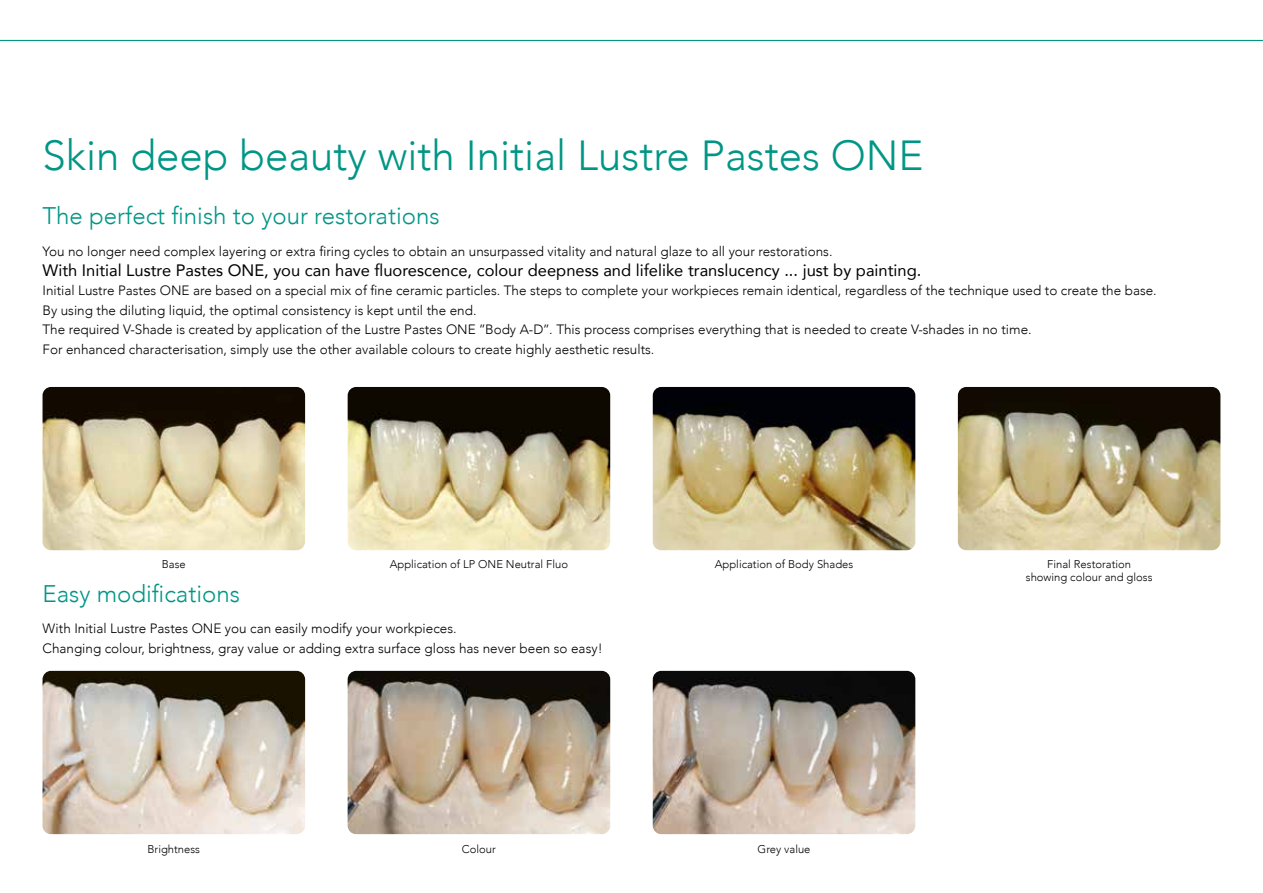
<style>
.page{position:relative;width:1263px;height:893px;background:#fff}
.page>*{position:absolute;margin:0;border:0;box-sizing:border-box;transform-origin:0 0}
.t1{font:300 42px "Avenir";color:#009686}
.t2{font:300 24px "Avenir";color:#009686}
.t3{font:16.5px "Avenir";color:#000}
.t4{font:300 13.5px/19.5px "Avenir";color:#000}
.t5{font:300 11.25px/13.5px "Avenir";color:#000;text-align:center}
</style>
<div class="page">
<img style="left:43px;top:387px;width:262px;height:163px">
<img style="left:348px;top:387px;width:262px;height:163px">
<img style="left:958px;top:387px;width:262px;height:163px">
<img style="left:653px;top:387px;width:262px;height:163px">
<img style="left:348px;top:671px;width:262px;height:163px">
<img style="left:653px;top:671px;width:262px;height:163px">
<img style="left:43px;top:671px;width:262px;height:163px">
<svg style="left:0;top:39px;width:1263px;height:2px;background:#73c6b9"></svg>
<h1 class="t1" style="left:43px;top:130px;width:882px">Skin deep beauty with Initial Lustre Pastes ONE</h1>
<h2 class="t2" style="left:43px;top:201px;width:399px">The perfect finish to your restorations</h2>
<p class="t4" style="left:43px;top:241px;width:791px">You no longer need complex layering or extra firing cycles to obtain an unsurpassed vitality and natural glaze to all your restorations.</p>
<p class="t3" style="left:43px;top:257px;width:880px">With Initial Lustre Pastes ONE, you can have fluorescence, colour deepness and lifelike translucency ... just by painting.</p>
<p class="t4" style="left:43px;top:281px;width:1116px">Initial Lustre Pastes ONE are based on a special mix of fine ceramic particles. The steps to complete your workpieces remain identical, regardless of the technique used to create the base.<br>By using the diluting liquid, the optimal consistency is kept until the end.<br>The required V-Shade is created by application of the Lustre Pastes ONE ’’Body A-D’’. This process comprises everything that is needed to create V-shades in no time.<br>For enhanced characterisation, simply use the other available colours to create highly aesthetic results.</p>
<p class="t5" style="left:162px;top:557px;width:25px">Base</p>
<p class="t5" style="left:390px;top:557px;width:180px">Application of LP ONE Neutral Fluo</p>
<p class="t5" style="left:715px;top:557px;width:140px">Application of Body Shades</p>
<p class="t5" style="left:1026px;top:557px;width:128px">Final Restoration showing colour and gloss</p>
<h2 class="t2" style="left:43px;top:579px;width:199px">Easy modifications</h2>
<p class="t4" style="left:43px;top:619px;width:562px">With Initial Lustre Pastes ONE you can easily modify your workpieces.<br>Changing colour, brightness, gray value or adding extra surface gloss has never been so easy!</p>
<p class="t5" style="left:148px;top:842px;width:54px">Brightness</p>
<p class="t5" style="left:462px;top:842px;width:35px">Colour</p>
<p class="t5" style="left:757px;top:842px;width:54px">Grey value</p>
</div>
